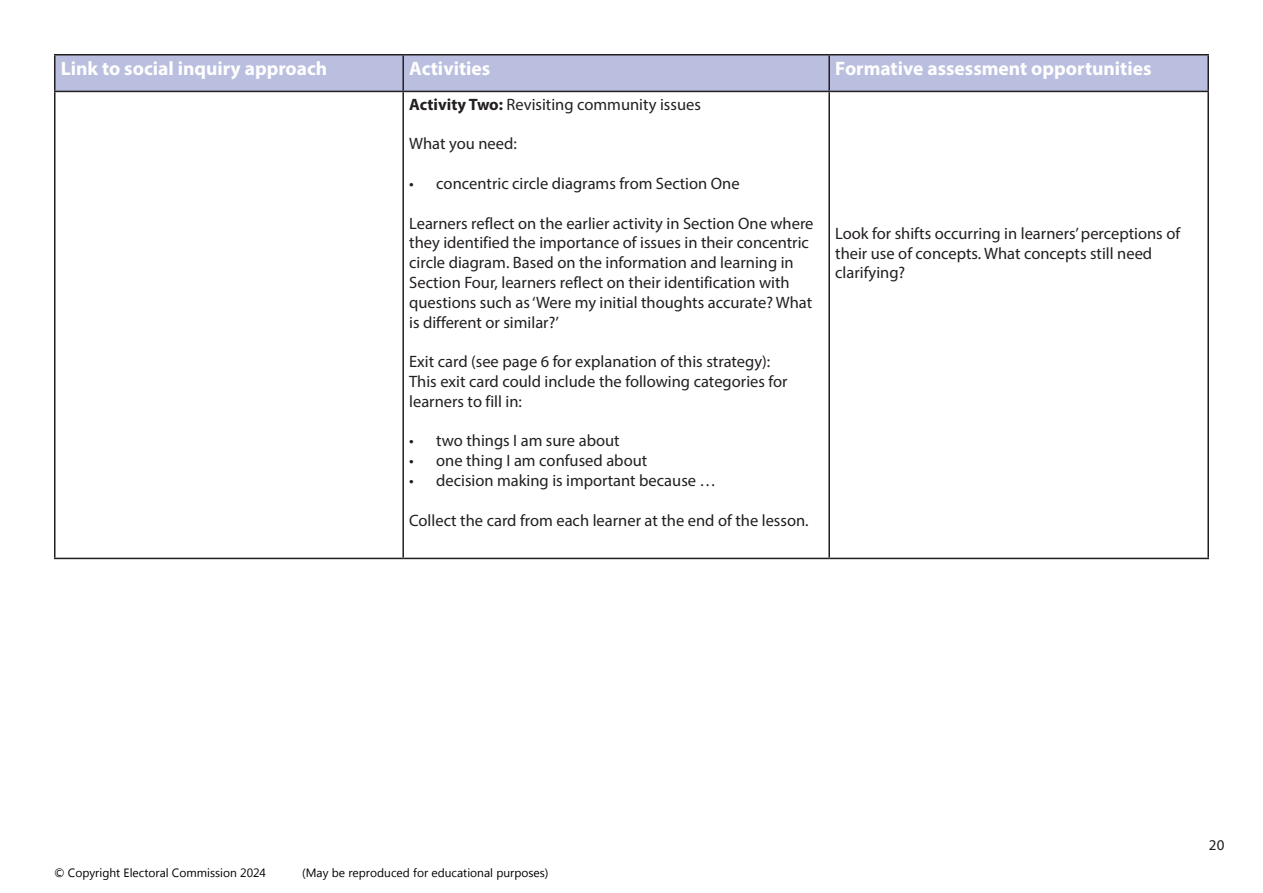
<style>
.page{position:relative;width:1263px;height:893px;background:#fff}
.page>*{position:absolute;margin:0;border:0;box-sizing:border-box;transform-origin:0 0}
.t1{font:700 19.5px "Myriad Pro";color:#fff}
.t2{font:16.5px/19.8px "Myriad Pro";color:#231f20}
.t3{font:15px "Myriad Pro";color:#231f20}
.t4{font:12px "Myanmar Text";color:#000}
.s1{font-weight:700}
</style>
<div class="page">
<div style="left:56px;top:56px;width:1151px;height:35px;background:#babfe0"></div>
<hr style="left:54px;top:54px;width:349px;height:2px;background:#231f20">
<hr style="left:54px;top:56px;width:2px;height:35px;background:#231f20">
<hr style="left:403px;top:54px;width:426px;height:2px;background:#231f20">
<hr style="left:402px;top:56px;width:2px;height:35px;background:#231f20">
<hr style="left:829px;top:54px;width:380px;height:2px;background:#231f20">
<hr style="left:828px;top:56px;width:2px;height:35px;background:#231f20">
<hr style="left:1207px;top:56px;width:2px;height:35px;background:#231f20">
<hr style="left:54px;top:91px;width:349px;height:1px;background:#231f20">
<hr style="left:54px;top:92px;width:2px;height:466px;background:#231f20">
<hr style="left:403px;top:91px;width:426px;height:1px;background:#231f20">
<hr style="left:402px;top:92px;width:2px;height:466px;background:#231f20">
<hr style="left:829px;top:91px;width:380px;height:1px;background:#231f20">
<hr style="left:828px;top:92px;width:2px;height:466px;background:#231f20">
<hr style="left:1207px;top:92px;width:2px;height:466px;background:#231f20">
<hr style="left:54px;top:558px;width:349px;height:1px;background:#231f20">
<hr style="left:403px;top:558px;width:426px;height:1px;background:#231f20">
<hr style="left:829px;top:558px;width:380px;height:1px;background:#231f20">
<p class="t1" style="left:61px;top:56px;width:268px">Link to social inquiry approach</p>
<p class="t1" style="left:409px;top:56px;width:83px">Activities</p>
<p class="t1" style="left:835px;top:56px;width:318px">Formative assessment opportunities</p>
<p class="t2" style="left:409px;top:94px;width:293px"><span class="s1">Activity Two:</span> Revisiting community issues</p>
<p class="t2" style="left:409px;top:134px;width:109px">What you need:</p>
<p class="t2" style="left:409px;top:173px;width:332px">• concentric circle diagrams from Section One</p>
<p class="t2" style="left:409px;top:213px;width:406px">Learners reflect on the earlier activity in Section One where they identified the importance of issues in their concentric circle diagram. Based on the information and learning in Section Four, learners reflect on their identification with questions such as ‘Were my initial thoughts accurate? What is different or similar?’</p>
<p class="t2" style="left:409px;top:352px;width:363px">Exit card (see page 6 for explanation of this strategy):</p>
<p class="t2" style="left:409px;top:371px;width:380px">This exit card could include the following categories for learners to fill in:</p>
<p class="t2" style="left:409px;top:431px;width:212px">• two things I am sure about</p>
<p class="t2" style="left:409px;top:451px;width:240px">• one thing I am confused about</p>
<p class="t2" style="left:409px;top:470px;width:308px">• decision making is important because …</p>
<p class="t2" style="left:409px;top:510px;width:401px">Collect the card from each learner at the end of the lesson.</p>
<p class="t2" style="left:835px;top:223px;width:346px">Look for shifts occurring in learners’ perceptions of their use of concepts. What concepts still need</p>
<p class="t2" style="left:835px;top:263px;width:72px">clarifying?</p>
<p class="t4" style="left:54px;top:866px;width:214px">© Copyright Electoral Commission 2024</p>
<p class="t4" style="left:302px;top:866px;width:248px">(May be reproduced for educational purposes)</p>
<p class="t3" style="left:1209px;top:836px;width:17px">20</p>
</div>
